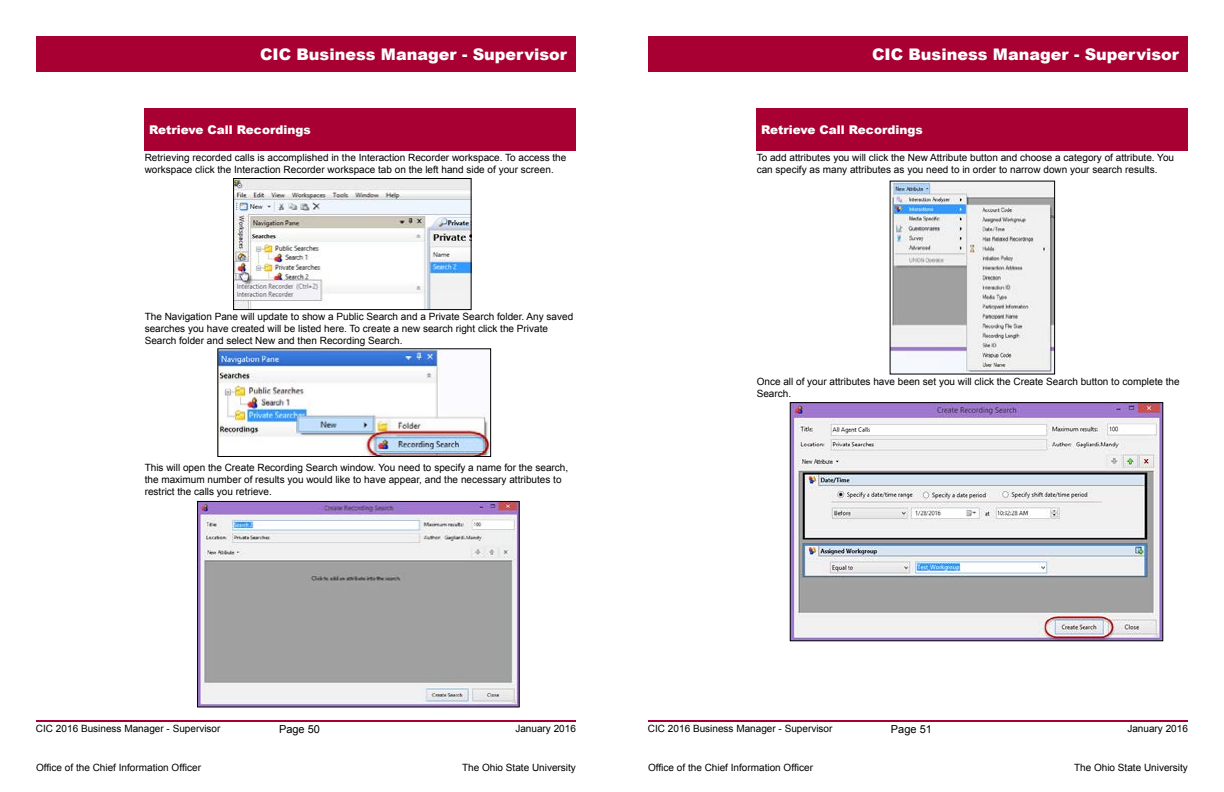
<style>
.page{position:relative;width:1224px;height:792px;background:#fff}
.page>*{position:absolute;margin:0;border:0;box-sizing:border-box;transform-origin:0 0}
.t1{font:900 16px "Arial";color:#fff}
.t2{font:900 12px "Arial";color:#fff}
.t3{font:11px "Arial";color:#000}
.t4{font:10px/12px "Arial";color:#000}
</style>
<div class="page">
<div style="left:36px;top:36px;width:540px;height:36px;background:#a80033"></div>
<div style="left:648px;top:36px;width:540px;height:36px;background:#a80033"></div>
<hr style="left:36px;top:720px;width:540px;height:2px;background:#a80033">
<hr style="left:648px;top:720px;width:540px;height:2px;background:#a80033">
<div style="left:145px;top:108px;width:431px;height:42px;background:#a80033"></div>
<div style="left:757px;top:108px;width:431px;height:42px;background:#a80033"></div>
<img style="left:235px;top:180px;width:235px;height:128px">
<div style="left:233px;top:178px;width:239px;height:132px;border:1px solid #000"></div>
<img style="left:219px;top:350px;width:270px;height:105px">
<div style="left:217px;top:348px;width:274px;height:109px;border:1px solid #000"></div>
<img style="left:199px;top:503px;width:319px;height:203px">
<div style="left:197px;top:501px;width:323px;height:207px;border:1px solid #000"></div>
<img style="left:892px;top:183px;width:161px;height:190px">
<img style="left:792px;top:404px;width:369px;height:235px">
<div style="left:790px;top:402px;width:373px;height:239px;border:1px solid #000"></div>
<h1 class="t1" style="left:260px;top:42px;width:308px">CIC Business Manager - Supervisor</h1>
<h1 class="t1" style="left:872px;top:42px;width:308px">CIC Business Manager - Supervisor</h1>
<p class="t2" style="left:149px;top:121px;width:163px">Retrieve Call Recordings</p>
<p class="t2" style="left:761px;top:121px;width:163px">Retrieve Call Recordings</p>
<p class="t4" style="left:145px;top:152px;width:423px">Retrieving recorded calls is accomplished in the Interaction Recorder workspace. To access the workspace click the Interaction Recorder workspace tab on the left hand side of your screen.</p>
<p class="t4" style="left:757px;top:152px;width:419px">To add attributes you will click the New Attribute button and choose a category of attribute. You can specify as many attributes as you need to in order to narrow down your search results.</p>
<p class="t4" style="left:145px;top:311px;width:430px">The Navigation Pane will update to show a Public Search and a Private Search folder. Any saved searches you have created will be listed here. To create a new search right click the Private<br>Search folder and select New and then Recording Search.</p>
<p class="t4" style="left:145px;top:461px;width:425px">This will open the Create Recording Search window. You need to specify a name for the search, the maximum number of results you would like to have appear, and the necessary attributes to restrict the calls you retrieve.</p>
<p class="t4" style="left:757px;top:375px;width:424px">Once all of your attributes have been set you will click the Create Search button to complete the<br>Search.</p>
<p class="t4" style="left:36px;top:722px;width:186px">CIC 2016 Business Manager - Supervisor</p>
<p class="t4" style="left:515px;top:722px;width:62px">January 2016</p>
<p class="t4" style="left:648px;top:722px;width:186px">CIC 2016 Business Manager - Supervisor</p>
<p class="t4" style="left:1127px;top:722px;width:62px">January 2016</p>
<p class="t4" style="left:36px;top:762px;width:167px">Office of the Chief Information Officer</p>
<p class="t4" style="left:462px;top:762px;width:115px">The Ohio State University</p>
<p class="t4" style="left:648px;top:762px;width:167px">Office of the Chief Information Officer</p>
<p class="t4" style="left:1074px;top:762px;width:115px">The Ohio State University</p>
<p class="t3" style="left:279px;top:721px;width:42px">Page 50</p>
<p class="t3" style="left:891px;top:721px;width:42px">Page 51</p>
</div>
